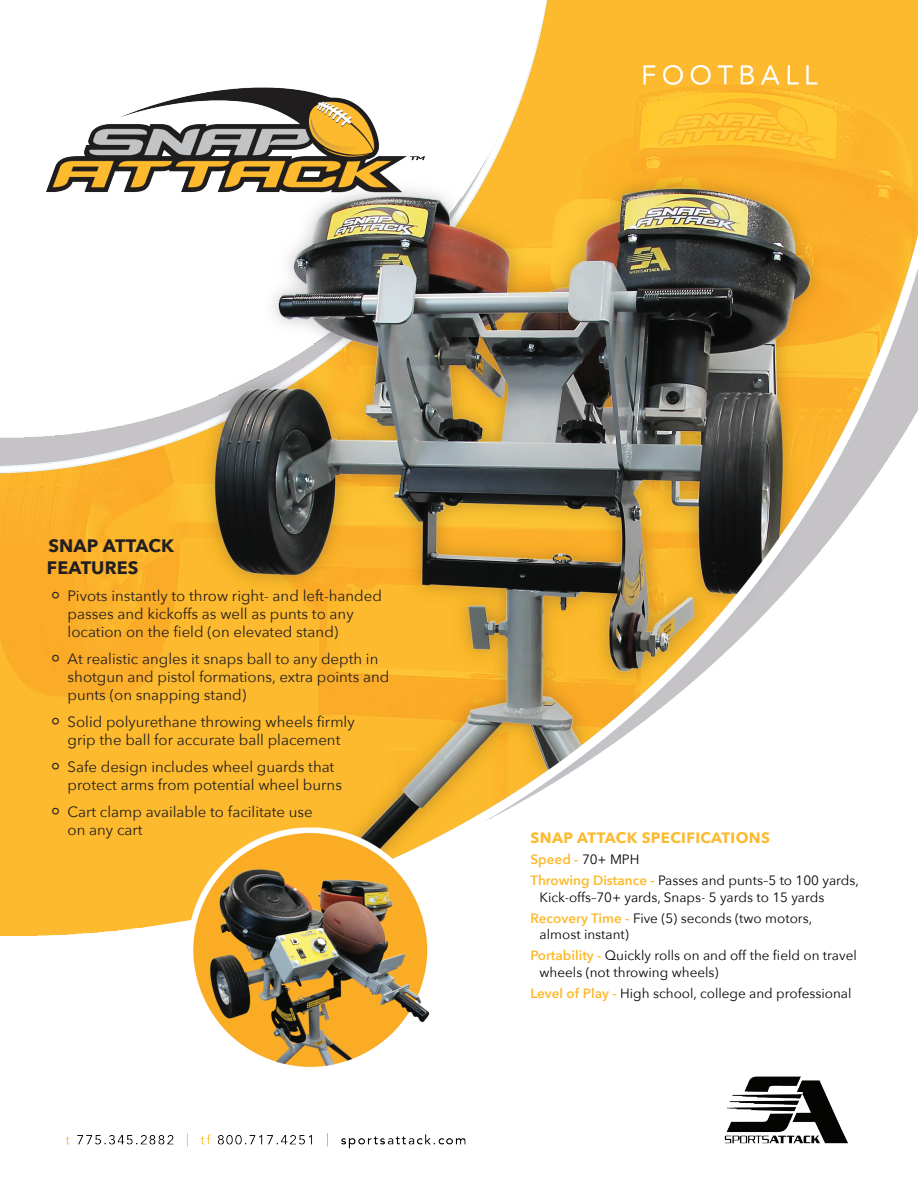
<style>
.page{position:relative;width:918px;height:1188px;background:#fff}
.page>*{position:absolute;margin:0;border:0;box-sizing:border-box;transform-origin:0 0}
.t1{font:700 18px/21.6px "Avenir Next";letter-spacing:.01em;color:#231f20}
.t2{font:15px/18px "Avenir Next";color:#231f20}
.t3{font:700 15px "Avenir Next";letter-spacing:.025em;color:#fcba2f}
.t4{font:13.5px/21px "Avenir Next";color:#040503}
.s1{font-size:22.5px}
.s2{font-weight:600;color:#fcba2f}
</style>
<div class="page">
<img style="left:0;top:0;width:918px;height:1149px">
<p class="t1" style="left:47px;top:535px;width:129px">SNAP ATTACK<br>FEATURES</p>
<p class="t2" style="left:68px;top:586px;width:316px;text-indent:-16px"><span class="s1">°</span> Pivots instantly to throw right- and left-handed passes and kickoffs as well as punts to any location on the field (on elevated stand)</p>
<p class="t2" style="left:68px;top:649px;width:323px;text-indent:-16px"><span class="s1">°</span> At realistic angles it snaps ball to any depth in shotgun and pistol formations, extra points and punts (on snapping stand)</p>
<p class="t2" style="left:51px;top:712px;width:305px;text-align:center"><span class="s1">°</span> Solid polyurethane throwing wheels firmly grip the ball for accurate ball placement</p>
<p class="t2" style="left:68px;top:757px;width:276px;text-indent:-16px"><span class="s1">°</span> Safe design includes wheel guards that protect arms from potential wheel burns</p>
<p class="t2" style="left:68px;top:802px;width:247px;text-indent:-16px"><span class="s1">°</span> Cart clamp available to facilitate use on any cart</p>
<p class="t3" style="left:531px;top:825px;width:241px">SNAP ATTACK SPECIFICATIONS</p>
<p class="t4" style="left:531px;top:848px;width:330px"><span class="s2">Speed -</span> 70+ MPH<br><span class="s2">Throwing Distance -</span> Passes and punts–5 to 100 yards,</p>
<p class="t4" style="left:531px;top:886px;width:295px;text-indent:9px">Kick-offs–70+ yards, Snaps- 5 yards to 15 yards<br><span class="s2">Recovery Time -</span> Five (5) seconds (two motors,</p>
<p class="t4" style="left:531px;top:923px;width:328px;text-indent:9px">almost instant)<br><span class="s2">Portability -</span> Quickly rolls on and off the field on travel</p>
<p class="t4" style="left:531px;top:961px;width:322px;text-indent:9px">wheels (not throwing wheels)<br><span class="s2">Level of Play -</span> High school, college and professional</p>
</div>
